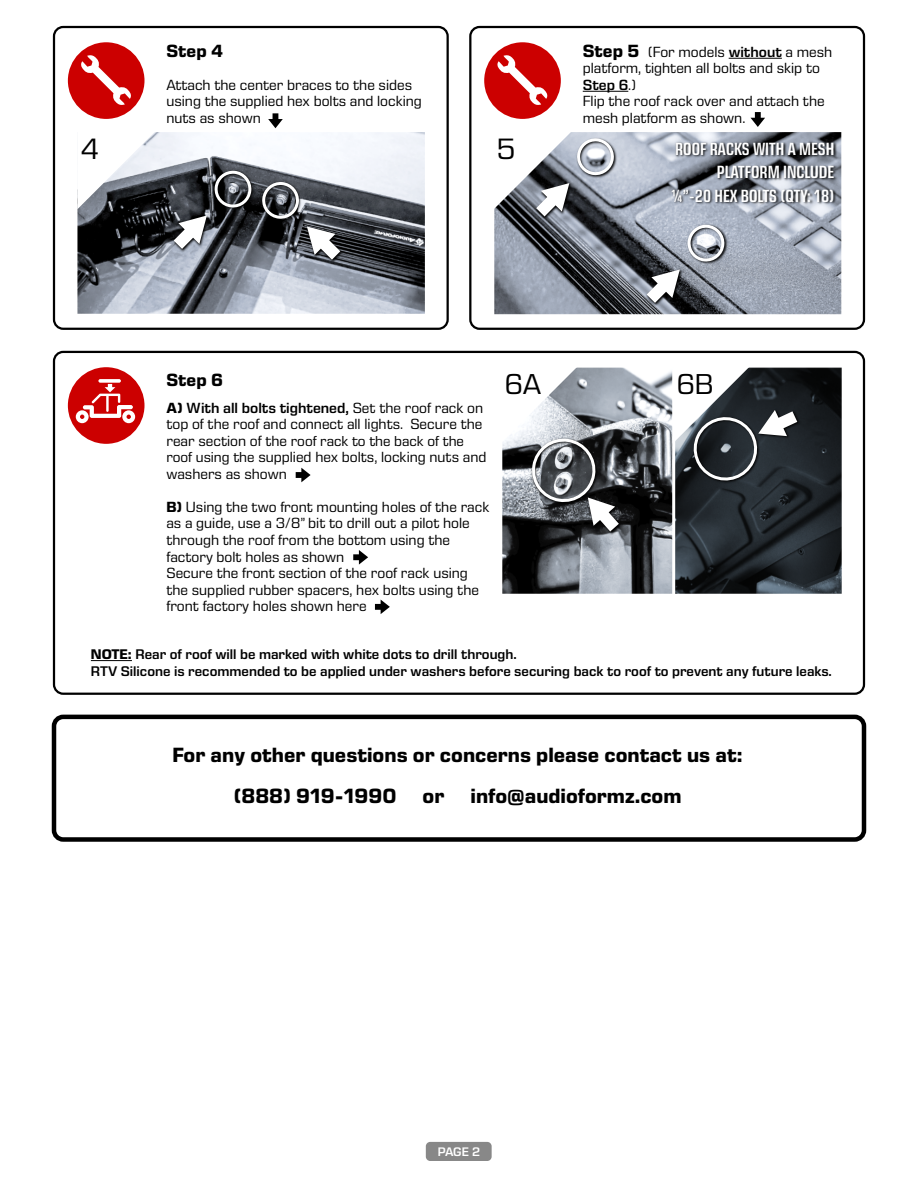
<style>
.page{position:relative;width:918px;height:1188px;background:#fff}
.page>*{position:absolute;margin:0;border:0;box-sizing:border-box;transform-origin:0 0}
.t1{font:30px "Eurostile Next LT Pro";color:#000}
.t2{font:29.4px "Eurostile Next LT Pro";color:#000}
.t3{font:700 21px/40.5px "Eurostile Next LT Pro";color:#000;text-align:center}
.t4{font:600 condensed 18px/23.4px "Eurostile Next LT Pro";color:#fff;text-align:right}
.t5{font:700 18px "Eurostile Next LT Pro";color:#000}
.t6{font:15px/16.5px "Eurostile Next LT Pro";color:#000}
.t7{font:14.7px "Eurostile Next LT Pro";color:#000}
.t8{font:600 14.25px/16.5px "Eurostile Next LT Pro";color:#000}
.t9{font:600 12.6px "Eurostile Next LT Pro";color:#fff}
.s1{font-weight:700;font-size:18px}
.s2{font-weight:600}
.s3{font-weight:700}
.s4{font-size:15px}
.s5{font-size:14.7px}
</style>
<div class="page">
<div style="left:52px;top:715px;width:814px;height:127px;border:4px solid #000;border-radius:9px"></div>
<div style="left:426px;top:1142px;width:66px;height:19px;background:#888;border-radius:4px"></div>
<div style="left:53px;top:26px;width:396px;height:304px;border:2px solid #000;border-radius:9px"></div>
<img style="left:78px;top:133px;width:346px;height:181px">
<svg style="left:77px;top:132px;width:78px;height:77px"></svg>
<img style="left:171px;top:168px;width:85px;height:85px">
<svg style="left:213px;top:170px;width:39px;height:38px"></svg>
<svg style="left:174px;top:215px;width:33px;height:34px"></svg>
<img style="left:260px;top:180px;width:85px;height:84px">
<svg style="left:262px;top:182px;width:37px;height:38px"></svg>
<svg style="left:307px;top:226px;width:33px;height:34px"></svg>
<div style="left:68px;top:42px;width:77px;height:77px;background:#c00;border-radius:50%"></div>
<svg style="left:81px;top:55px;width:50px;height:50px"></svg>
<svg style="left:268px;top:113px;width:15px;height:15px"></svg>
<div style="left:469px;top:26px;width:396px;height:304px;border:2px solid #000;border-radius:9px"></div>
<hr style="left:729px;top:58px;width:53px;height:1px;background:#000">
<hr style="left:583px;top:91px;width:45px;height:1px;background:#000">
<svg style="left:751px;top:112px;width:14px;height:15px"></svg>
<div style="left:484px;top:42px;width:77px;height:77px;background:#c00;border-radius:50%"></div>
<svg style="left:497px;top:55px;width:51px;height:50px"></svg>
<img style="left:495px;top:133px;width:346px;height:181px">
<img style="left:534px;top:136px;width:84px;height:85px">
<img style="left:644px;top:222px;width:85px;height:85px">
<svg style="left:686px;top:256px;width:39px;height:6px"></svg>
<svg style="left:647px;top:269px;width:33px;height:34px"></svg>
<svg style="left:494px;top:132px;width:120px;height:84px"></svg>
<div style="left:53px;top:351px;width:812px;height:344px;border:2px solid #000;border-radius:9px"></div>
<div style="left:68px;top:367px;width:77px;height:77px;background:#c00;border-radius:50%"></div>
<svg style="left:98px;top:379px;width:23px;height:4px"></svg>
<svg style="left:76px;top:384px;width:59px;height:39px"></svg>
<hr style="left:91px;top:660px;width:41px;height:1px;background:#000">
<img style="left:502px;top:367px;width:339px;height:227px">
<img style="left:530px;top:436px;width:93px;height:100px">
<svg style="left:502px;top:367px;width:117px;height:164px"></svg>
<img style="left:691px;top:408px;width:111px;height:77px">
<svg style="left:675px;top:367px;width:122px;height:116px"></svg>
<hr style="left:672px;top:367px;width:3px;height:227px;background:#fff">
<svg style="left:353px;top:550px;width:15px;height:15px"></svg>
<svg style="left:375px;top:600px;width:15px;height:14px"></svg>
<svg style="left:296px;top:468px;width:15px;height:14px"></svg>
<img style="left:656px;top:138px;width:186px;height:118px">
<h1 class="t1" style="left:81px;top:132px;width:20px">4</h1>
<p class="t5" style="left:166px;top:40px;width:58px">Step 4</p>
<p class="t6" style="left:166px;top:77px;width:257px">Attach the center braces to the sides using the supplied hex bolts and locking nuts as shown</p>
<h1 class="t1" style="left:497px;top:132px;width:20px">5</h1>
<p class="t6" style="left:583px;top:44px;width:251px"><span class="s1">Step 5</span> (For models <span class="s2">without</span> a mesh platform, tighten all bolts and skip to<br><span class="s2">Step 6</span>.)<br>Flip the roof rack over and attach the mesh platform as shown.</p>
<p class="t4" style="left:671px;top:137px;width:165px">ROOF RACKS WITH A MESH<br>PLATFORM INCLUDE<br>¼”-20 HEX BOLTS (QTY: 18)</p>
<h2 class="t2" style="left:505px;top:368px;width:38px">6A</h2>
<h2 class="t2" style="left:677px;top:368px;width:38px">6B</h2>
<p class="t5" style="left:166px;top:370px;width:58px">Step 6</p>
<p class="t6" style="left:166px;top:400px;width:318px"><span class="s3">A)</span> <span class="s2">With all bolts tightened,</span> Set the roof rack on top of the roof and connect all lights. Secure the</p>
<p class="t7" style="left:166px;top:433px;width:299px"><span class="s4">rear section of the</span> roof rack to the back of the</p>
<p class="t6" style="left:166px;top:449px;width:322px"><span class="s5">roof using the</span> supplied hex bolts, locking nuts and washers as shown</p>
<p class="t6" style="left:166px;top:499px;width:325px"><span class="s3">B)</span> Using the two front mounting holes of the rack as a guide, use a 3/8” bit to drill out a pilot hole through the roof from the bottom using the factory bolt holes as shown<br>Secure the front section of the roof rack using the supplied rubber spacers, hex bolts using the front factory holes shown here</p>
<p class="t8" style="left:91px;top:646px;width:743px"><span class="s3">NOTE:</span> Rear of roof will be marked with white dots to drill through.<br>RTV Silicone is recommended to be applied under washers before securing back to roof to prevent any future leaks.</p>
<h3 class="t3" style="left:173px;top:735px;width:572px">For any other questions or concerns please contact us at: (888) 919-1990 or info@audioformz.com</h3>
<p class="t9" style="left:438px;top:1145px;width:44px">PAGE 2</p>
</div>
